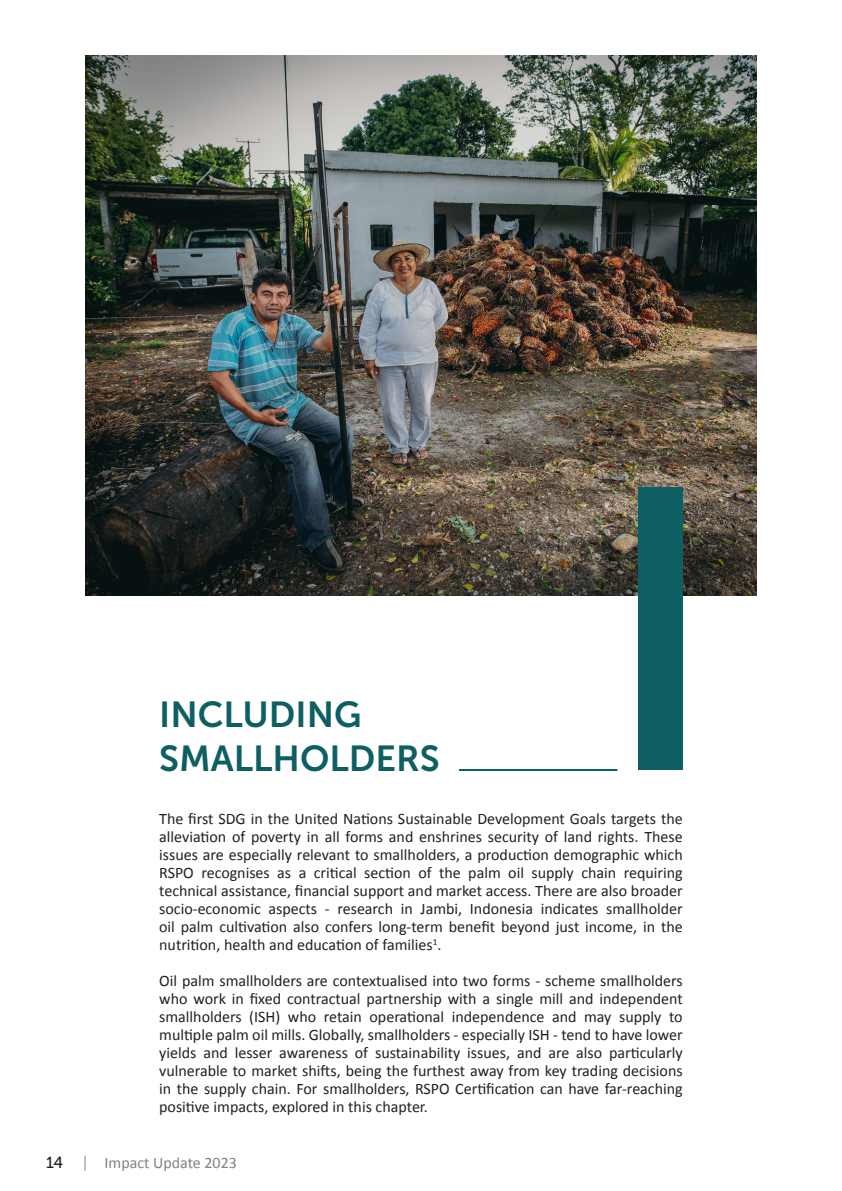
<style>
.page{position:relative;width:842px;height:1191px;background:#fff}
.page>*{position:absolute;margin:0;border:0;box-sizing:border-box;transform-origin:0 0}
.t1{font:36px/44px "Museo Sans 700";color:#0d5f63}
.t2{font:16px/18px "Calibri";color:#231f20;text-align:justify}
.t3{font:16px "Calibri";color:#808285}
.t4{font:16px "Museo Sans 500";color:#231f20}
</style>
<div class="page">
<svg style="left:85px;top:1155px;width:1px;height:16px"></svg>
<img style="left:86px;top:55px;width:671px;height:540px">
<hr style="left:459px;top:769px;width:158px;height:2px;background:#0d5f63">
<div style="left:638px;top:488px;width:45px;height:282px;background:#0d5f63"></div>
<p class="t1" style="left:159px;top:693px;width:282px">INCLUDING<br>SMALLHOLDERS</p>
<p class="t2" style="left:159px;top:810px;width:525px">The first SDG in the United Nations Sustainable Development Goals targets the alleviation of poverty in all forms and enshrines security of land rights. These issues are especially relevant to smallholders, a production demographic which RSPO recognises as a critical section of the palm oil supply chain requiring technical assistance, financial support and market access. There are also broader socio-economic aspects - research in Jambi, Indonesia indicates smallholder oil palm cultivation also confers long-term benefit beyond just income, in the nutrition, health and education of families<sup>1</sup>.</p>
<p class="t2" style="left:159px;top:972px;width:525px">Oil palm smallholders are contextualised into two forms - scheme smallholders who work in fixed contractual partnership with a single mill and independent smallholders (ISH) who retain operational independence and may supply to multiple palm oil mills. Globally, smallholders - especially ISH - tend to have lower yields and lesser awareness of sustainability issues, and are also particularly vulnerable to market shifts, being the furthest away from key trading decisions in the supply chain. For smallholders, RSPO Certification can have far-reaching positive impacts, explored in this chapter.</p>
<p class="t4" style="left:46px;top:1153px;width:19px">14</p>
<p class="t3" style="left:105px;top:1152px;width:134px">Impact Update 2023</p>
</div>
